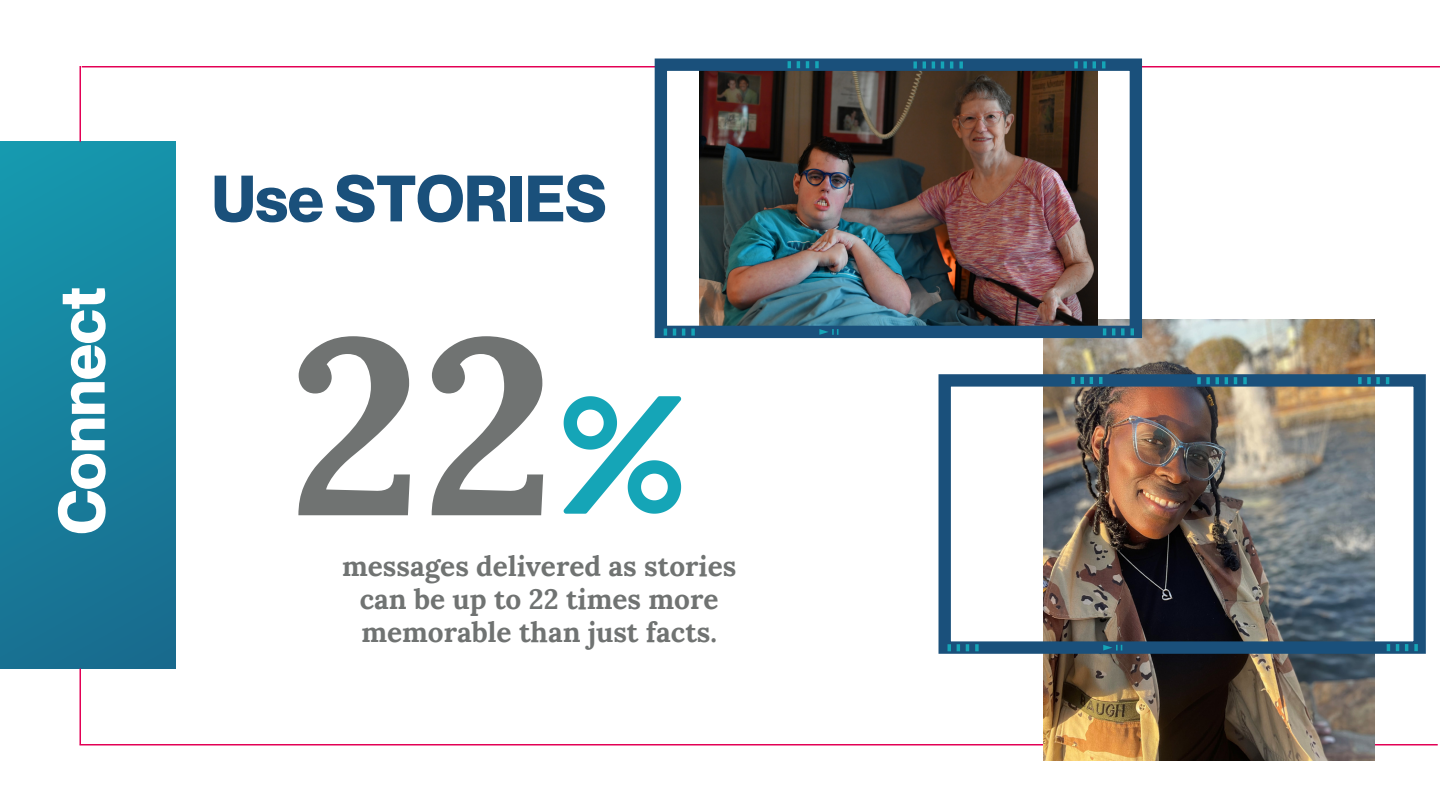
<style>
.page{position:relative;width:1440px;height:810px;background:#fff}
.page>*{position:absolute;margin:0;border:0;box-sizing:border-box;transform-origin:0 0}
.t1{font:700 250px "Lora";color:#707372}
.t2{font:700 64px "Neue Montreal";color:#1a507b}
.t3{font:700 64px "Neue Montreal";color:#fff}
.t4{font:700 28px/33px "Lora";color:#707372;text-align:center}
</style>
<div class="page">
<div style="left:0;top:141px;width:175px;height:528px;background:linear-gradient(to bottom,#1697ad,#186d8f)"></div>
<hr style="left:80px;top:744px;width:1358px;height:1px;background:#e30055">
<hr style="left:82px;top:66px;width:1358px;height:1px;background:#e30055">
<hr style="left:79px;top:66px;width:2px;height:76px;background:#e30055">
<hr style="left:79px;top:669px;width:2px;height:75px;background:#e30055">
<svg style="left:564px;top:396px;width:117px;height:118px"></svg>
<img style="left:1044px;top:319px;width:331px;height:441px">
<img style="left:699px;top:72px;width:399px;height:253px">
<div style="left:655px;top:59px;width:487px;height:279px;border:12px solid #1a507b"></div>
<svg style="left:912px;top:58px;width:53px;height:14px"></svg>
<svg style="left:1101px;top:325px;width:35px;height:14px"></svg>
<svg style="left:819px;top:329px;width:20px;height:6px"></svg>
<svg style="left:662px;top:325px;width:35px;height:14px"></svg>
<svg style="left:1073px;top:58px;width:34px;height:14px"></svg>
<img style="left:655px;top:58px;width:203px;height:157px">
<div style="left:939px;top:374px;width:487px;height:280px;border:12px solid #1a507b"></div>
<svg style="left:1196px;top:374px;width:52px;height:14px"></svg>
<svg style="left:1385px;top:641px;width:35px;height:13px"></svg>
<svg style="left:1103px;top:645px;width:19px;height:6px"></svg>
<svg style="left:946px;top:641px;width:34px;height:13px"></svg>
<svg style="left:1356px;top:374px;width:35px;height:14px"></svg>
<img style="left:939px;top:373px;width:203px;height:158px">
<p class="t3" style="left:43px;top:535px;width:249px;rotate:-90deg">Connect</p>
<p class="t2" style="left:212px;top:159px;width:396px">Use STORIES</p>
<p class="t1" style="left:289px;top:264px;width:268px">22</p>
<p class="t4" style="left:342px;top:550px;width:396px">messages delivered as stories can be up to 22 times more memorable than just facts.</p>
</div>
